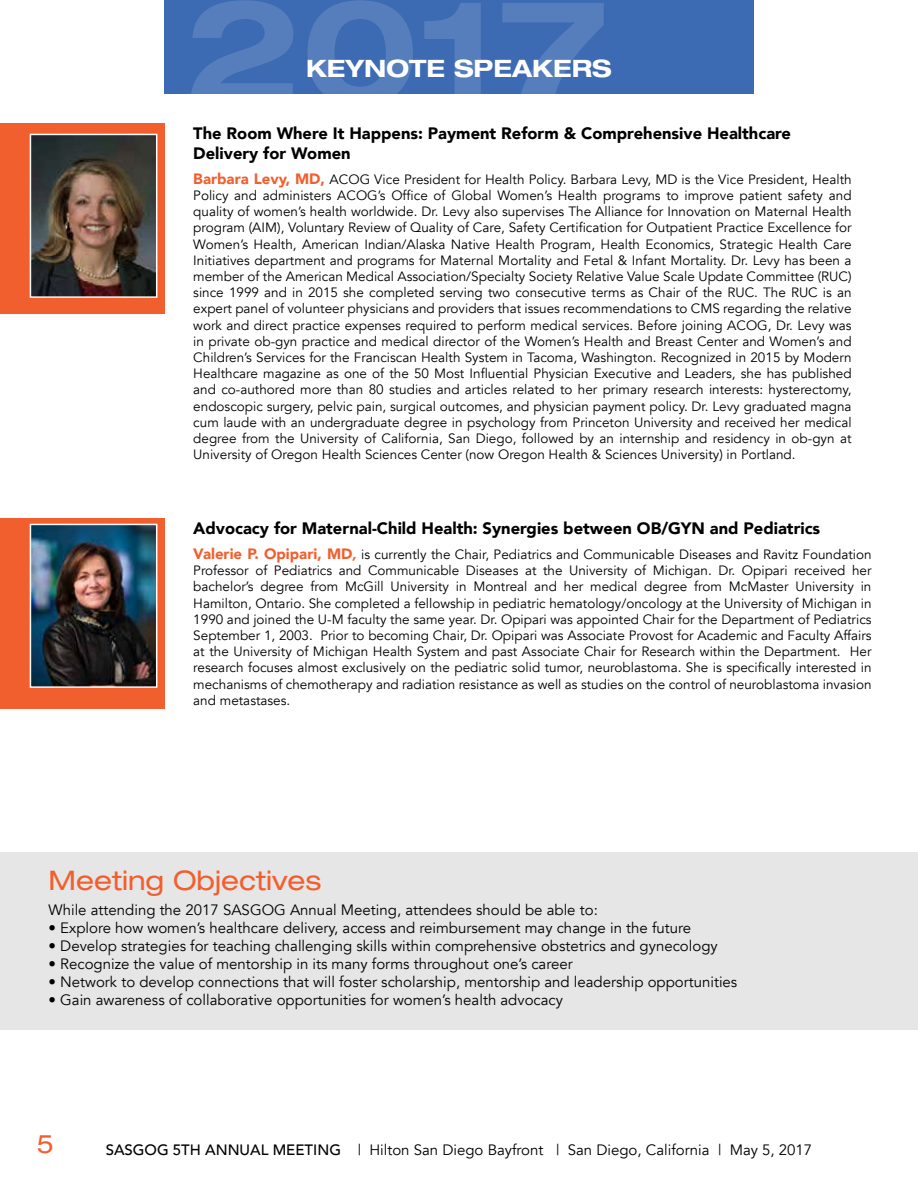
<style>
.page{position:relative;width:918px;height:1188px;background:#fff}
.page>*{position:absolute;margin:0;border:0;box-sizing:border-box;transform-origin:0 0}
.t1{font:700 expanded 144px "Helvetica Neue LT Std";color:#fff}
.t2{font:expanded 27px "Helvetica Neue LT Std";color:#f15f2e}
.t3{font:expanded 25.5px "Helvetica Neue LT Std";color:#f15f2e}
.t4{font:700 expanded 24px "Helvetica Neue LT Std";color:#fff}
.t5{font:900 16.5px/19.8px "Avenir";color:#000}
.t6{font:15px "Avenir";color:#000}
.t7{font:13.5px/16.2px "Avenir";color:#000;text-align:justify}
.s1{font-weight:900;font-size:15px;color:#f15f2e}
.s2{font-weight:900;font-style:italic;color:#f15f2e}
.s3{font-weight:500}
</style>
<div class="page">
<div style="left:164px;top:0;width:590px;height:94px;background:#3c6ab3"></div>
<div style="left:0;top:123px;width:165px;height:190px;background:#f15f2e"></div>
<div style="left:0;top:518px;width:165px;height:191px;background:#f15f2e"></div>
<img style="left:33px;top:137px;width:121px;height:158px">
<div style="left:30px;top:134px;width:127px;height:164px;border:2px solid #fff"></div>
<img style="left:33px;top:527px;width:121px;height:158px">
<div style="left:30px;top:524px;width:127px;height:164px;border:2px solid #fff"></div>
<div style="left:0;top:852px;width:918px;height:178px;background:#e6e6e6"></div>
<h1 class="t1" style="left:184px;top:-39px;width:426px">2017</h1>
<h3 class="t4" style="left:306px;top:54px;width:79px">KEYNOTE</h3>
<h3 class="t4" style="left:454px;top:54px;width:21px">SPEA</h3>
<h3 class="t4" style="left:532px;top:54px;width:41px">KERS</h3>
<p class="t5" style="left:193px;top:123px;width:599px">The Room Where It Happens: Payment Reform &amp; Comprehensive Healthcare<br>Delivery for Women</p>
<p class="t7" style="left:193px;top:171px;width:660px"><span class="s1">Barbara Levy, MD,</span> ACOG Vice President for Health Policy. Barbara Levy, MD is the Vice President, Health Policy and administers ACOG’s Office of Global Women’s Health programs to improve patient safety and quality of women’s health worldwide. Dr. Levy also supervises The Alliance for Innovation on Maternal Health program (AIM), Voluntary Review of Quality of Care, Safety Certification for Outpatient Practice Excellence for Women’s Health, American Indian/Alaska Native Health Program, Health Economics, Strategic Health Care Initiatives department and programs for Maternal Mortality and Fetal &amp; Infant Mortality. Dr. Levy has been a member of the American Medical Association/Specialty Society Relative Value Scale Update Committee (RUC) since 1999 and in 2015 she completed serving two consecutive terms as Chair of the RUC. The RUC is an expert panel of volunteer physicians and providers that issues recommendations to CMS regarding the relative work and direct practice expenses required to perform medical services. Before joining ACOG, Dr. Levy was in private ob-gyn practice and medical director of the Women’s Health and Breast Center and Women’s and Children’s Services for the Franciscan Health System in Tacoma, Washington. Recognized in 2015 by Modern Healthcare magazine as one of the 50 Most Influential Physician Executive and Leaders, she has published and co-authored more than 80 studies and articles related to her primary research interests: hysterectomy, endoscopic surgery, pelvic pain, surgical outcomes, and physician payment policy. Dr. Levy graduated magna cum laude with an undergraduate degree in psychology from Princeton University and received her medical degree from the University of California, San Diego, followed by an internship and residency in ob-gyn at University of Oregon Health Sciences Center (now Oregon Health &amp; Sciences University) in Portland.</p>
<p class="t5" style="left:193px;top:518px;width:628px">Advocacy for Maternal-Child Health: Synergies between OB/GYN and Pediatrics</p>
<p class="t7" style="left:193px;top:546px;width:680px"><span class="s1">Valerie P. Opipari, MD</span><span class="s2">,</span> is currently the Chair, Pediatrics and Communicable Diseases and Ravitz Foundation Professor of Pediatrics and Communicable Diseases at the University of Michigan. Dr. Opipari received her bachelor’s degree from McGill University in Montreal and her medical degree from McMaster University in Hamilton, Ontario. She completed a fellowship in pediatric hematology/oncology at the University of Michigan in 1990 and joined the U-M faculty the same year. Dr. Opipari was appointed Chair for the Department of Pediatrics September 1, 2003. Prior to becoming Chair, Dr. Opipari was Associate Provost for Academic and Faculty Affairs at the University of Michigan Health System and past Associate Chair for Research within the Department. Her research focuses almost exclusively on the pediatric solid tumor, neuroblastoma. She is specifically interested in mechanisms of chemotherapy and radiation resistance as well as studies on the control of neuroblastoma invasion and metastases.</p>
<h2 class="t2" style="left:49px;top:864px;width:275px">Meeting Objectives</h2>
<p class="t6" style="left:49px;top:901px;width:551px">While attending the 2017 SASGOG Annual Meeting, attendees should be able to:</p>
<p class="t6" style="left:49px;top:919px;width:644px">• Explore how women’s healthcare delivery, access and reimbursement may change in the future</p>
<p class="t6" style="left:49px;top:937px;width:671px">• Develop strategies for teaching challenging skills within comprehensive obstetrics and gynecology</p>
<p class="t6" style="left:49px;top:955px;width:526px">• Recognize the value of mentorship in its many forms throughout one’s career</p>
<p class="t6" style="left:49px;top:973px;width:690px">• Network to develop connections that will foster scholarship, mentorship and leadership opportunities</p>
<p class="t6" style="left:49px;top:991px;width:516px">• Gain awareness of collaborative opportunities for women’s health advocacy</p>
<h3 class="t3" style="left:37px;top:1128px;width:19px">5</h3>
<p class="t6" style="left:106px;top:1141px;width:708px"><span class="s3">SASGOG 5TH ANNUAL MEETING</span> | Hilton San Diego Bayfront | San Diego, California | May 5, 2017</p>
</div>
